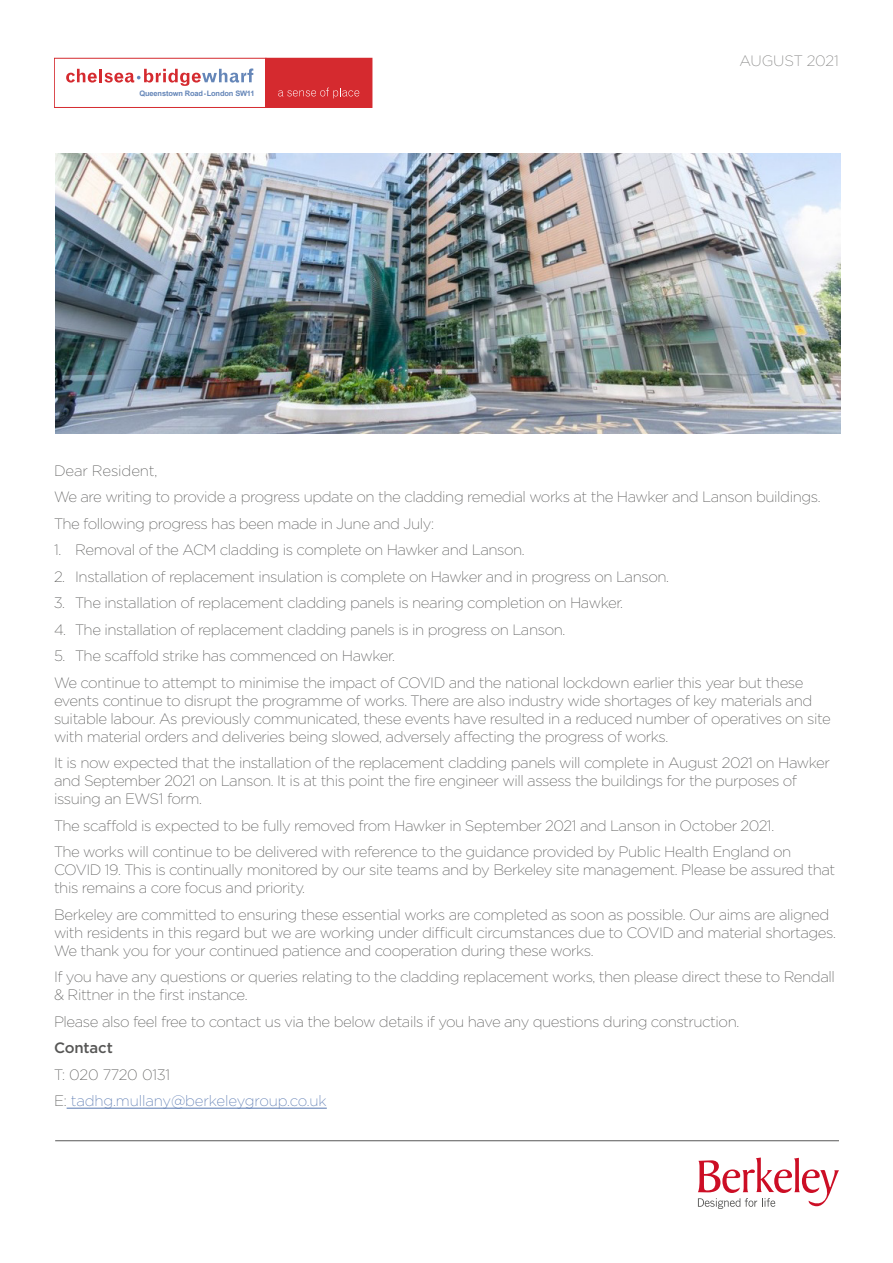
<style>
.page{position:relative;width:893px;height:1263px;background:#fff}
.page>*{position:absolute;margin:0;border:0;box-sizing:border-box;transform-origin:0 0}
.t1{font:200 15px/18px "Gotham";letter-spacing:-.03em;color:#575756}
.t2{font:200 15px/26.5px "Gotham";letter-spacing:-.01em;color:#5576af}
.t3{font:200 15px "Gotham";letter-spacing:-.01em;color:#7e7e7d}
.t4{font:500 15px "Gotham";letter-spacing:-.01em;color:#575756}
.t5{font:700 7.5px "Arial";letter-spacing:-.02em;color:#6586b8}
.s1{font-size:5.4px}
.s2{color:#575756}
</style>
<div class="page">
<div style="left:54px;top:58px;width:212px;height:50px;border:1px solid #d52a2f"></div>
<svg style="left:66px;top:68px;width:187px;height:18px"></svg>
<div style="left:266px;top:58px;width:106px;height:49px;background:#d52a2f"></div>
<div style="left:266px;top:58px;width:106px;height:50px;border:1px solid #d52a2f"></div>
<svg style="left:278px;top:88px;width:81px;height:10px"></svg>
<svg style="left:698px;top:1157px;width:141px;height:52px"></svg>
<hr style="left:55px;top:1140px;width:784px;height:1px;background:#575756">
<img style="left:55px;top:153px;width:785px;height:281px">
<hr style="left:67px;top:1108px;width:260px;height:1px;background:#5576af">
<p class="t5" style="left:139px;top:89px;width:117px">Queenstown Road <span class="s1">•</span> London SW11</p>
<p class="t3" style="left:739px;top:51px;width:101px">AUGUST 2021</p>
<p class="t1" style="left:54px;top:456px;width:768px;line-height:26.5px">Dear Resident,<br>We are writing to provide a progress update on the cladding remedial works at the Hawker and Lanson buildings.<br>The following progress has been made in June and July:</p>
<p class="t1" style="left:54px;top:540px;width:472px">1. Removal of the ACM cladding is complete on Hawker and Lanson.</p>
<p class="t1" style="left:54px;top:567px;width:616px">2. Installation of replacement insulation is complete on Hawker and in progress on Lanson.</p>
<p class="t1" style="left:54px;top:593px;width:571px">3. The installation of replacement cladding panels is nearing completion on Hawker.</p>
<p class="t1" style="left:54px;top:620px;width:513px">4. The installation of replacement cladding panels is in progress on Lanson.</p>
<p class="t1" style="left:54px;top:642px;width:751px;line-height:26.5px">5. The scaffold strike has commenced on Hawker.<br>We continue to attempt to minimise the impact of COVID and the national lockdown earlier this year but these</p>
<p class="t1" style="left:54px;top:691px;width:778px">events continue to disrupt the programme of works. There are also industry wide shortages of key materials and suitable labour. As previously communicated, these events have resulted in a reduced number of operatives on site with material orders and deliveries being slowed, adversely affecting the progress of works.</p>
<p class="t1" style="left:54px;top:753px;width:777px">It is now expected that the installation of the replacement cladding panels will complete in August 2021 on Hawker and September 2021 on Lanson. It is at this point the fire engineer will assess the buildings for the purposes of issuing an EWS1 form.</p>
<p class="t1" style="left:54px;top:811px;width:739px;line-height:26.5px">The scaffold is expected to be fully removed from Hawker in September 2021 and Lanson in October 2021.<br>The works will continue to be delivered with reference to the guidance provided by Public Health England on</p>
<p class="t1" style="left:54px;top:860px;width:783px">COVID 19. This is continually monitored by our site teams and by Berkeley site management. Please be assured that this remains a core focus and priority.</p>
<p class="t1" style="left:54px;top:905px;width:783px">Berkeley are committed to ensuring these essential works are completed as soon as possible. Our aims are aligned with residents in this regard but we are working under difficult circumstances due to COVID and material shortages.<br>We thank you for your continued patience and cooperation during these works.</p>
<p class="t1" style="left:54px;top:967px;width:782px">If you have any questions or queries relating to the cladding replacement works, then please direct these to Rendall &amp; Rittner in the first instance.</p>
<p class="t1" style="left:54px;top:1012px;width:687px">Please also feel free to contact us via the below details if you have any questions during construction.</p>
<p class="t4" style="left:54px;top:1039px;width:60px">Contact</p>
<p class="t2" style="left:54px;top:1060px;width:274px"><span class="s2">T: 020 7720 0131<br>E:</span> tadhg.mullany@berkeleygroup.co.uk</p>
</div>
